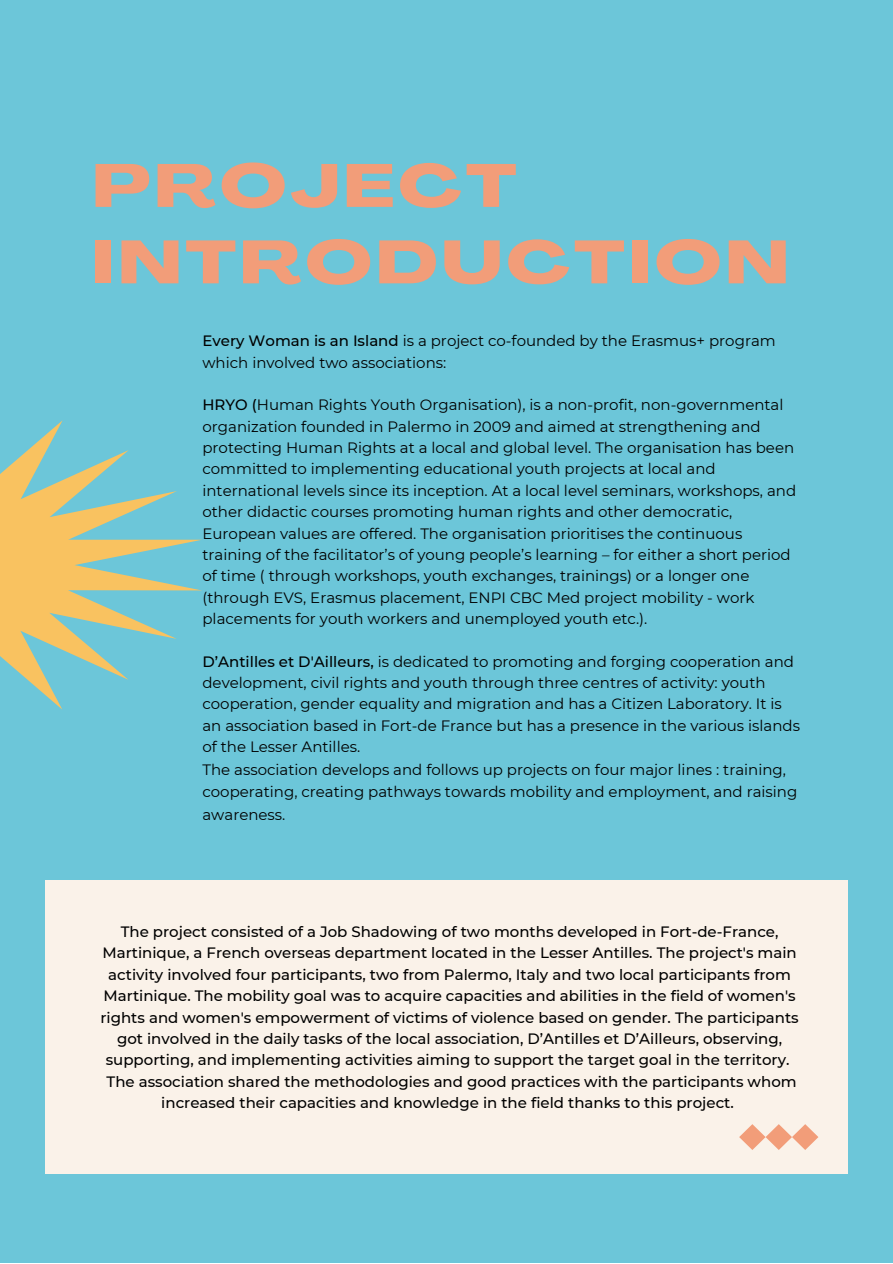
<style>
.page{position:relative;width:893px;height:1264px;background:#fff}
.page>*{position:absolute;margin:0;border:0;box-sizing:border-box;transform-origin:0 0}
.t1{font:800 59.85px/76.5px "Agrandir Grand";letter-spacing:.07em;color:#f29d79}
.t2{font:15px/21.3px "Montserrat";color:#000}
.t3{font:500 15px/21.3px "Montserrat";color:#000;text-align:center}
.s1{font-weight:500}
</style>
<div class="page">
<div style="left:0;top:0;width:892px;height:1262px;background:#6cc6d9"></div>
<div style="left:45px;top:880px;width:802px;height:293px;background:#faf2e9"></div>
<svg style="left:0;top:420px;width:202px;height:289px"></svg>
<svg style="left:739px;top:1124px;width:79px;height:25px"></svg>
<h1 class="t1" style="left:92px;top:154px;width:697px">PROJECT<br>INTRODUCTION</h1>
<p class="t2" style="left:202px;top:330px;width:574px"><span class="s1">Every Woman is an Island</span> is a project co-founded by the Erasmus+ program which involved two associations:</p>
<p class="t2" style="left:202px;top:394px;width:595px"><span class="s1">HRYO (</span>Human Rights Youth Organisation), is a non-profit, non-governmental organization founded in Palermo in 2009 and aimed at strengthening and protecting Human Rights at a local and global level. The organisation has been committed to implementing educational youth projects at local and international levels since its inception. At a local level seminars, workshops, and other didactic courses promoting human rights and other democratic, European values are offered. The organisation prioritises the continuous training of the facilitator’s of young people’s learning – for either a short period of time ( through workshops, youth exchanges, trainings) or a longer one (through EVS, Erasmus placement, ENPI CBC Med project mobility - work placements for youth workers and unemployed youth etc.).</p>
<p class="t2" style="left:202px;top:650px;width:599px;line-height:21.9px"><span class="s1">D’Antilles et D'Ailleurs,</span> is dedicated to promoting and forging cooperation and development, civil rights and youth through three centres of activity: youth cooperation, gender equality and migration and has a Citizen Laboratory. It is an association based in Fort-de France but has a presence in the various islands of the Lesser Antilles.<br>The association develops and follows up projects on four major lines : training, cooperating, creating pathways towards mobility and employment, and raising awareness.</p>
<p class="t3" style="left:100px;top:921px;width:699px">The project consisted of a Job Shadowing of two months developed in Fort-de-France, Martinique, a French overseas department located in the Lesser Antilles. The project's main activity involved four participants, two from Palermo, Italy and two local participants from Martinique. The mobility goal was to acquire capacities and abilities in the field of women's rights and women's empowerment of victims of violence based on gender. The participants got involved in the daily tasks of the local association, D’Antilles et D’Ailleurs, observing, supporting, and implementing activities aiming to support the target goal in the territory.<br>The association shared the methodologies and good practices with the participants whom increased their capacities and knowledge in the field thanks to this project.</p>
</div>
